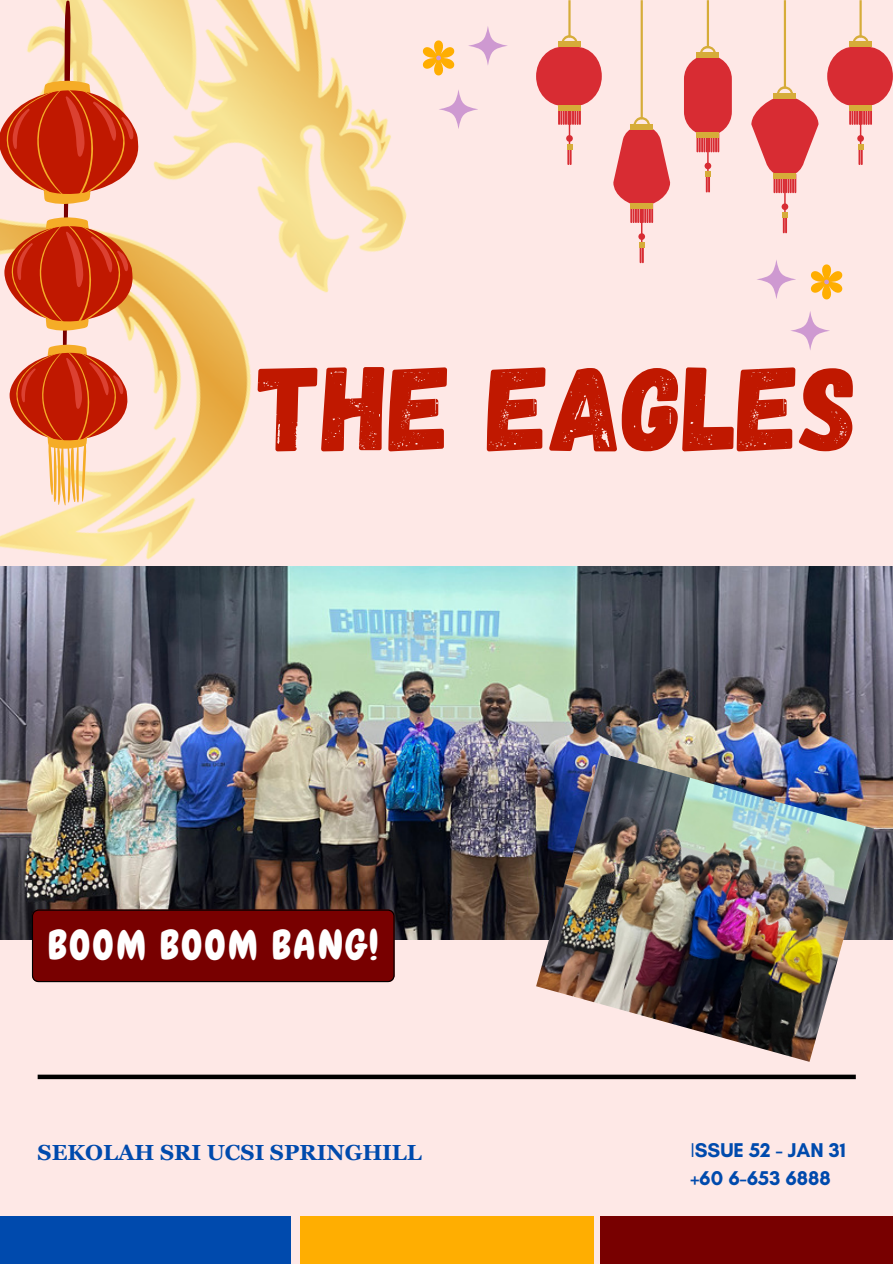
<style>
.page{position:relative;width:893px;height:1264px;background:#fff}
.page>*{position:absolute;margin:0;border:0;box-sizing:border-box;transform-origin:0 0}
.t1{font:120.45px "Gagalin";color:#c01800}
.t2{font:40.65px "Chewy";letter-spacing:.05em;color:#fff}
.t3{font:700 21.75px "Georgia Pro";color:#004aad}
.t4{font:700 20.25px "Glacial Indifference";color:#004aad}
.s1{font-weight:400}
</style>
<div class="page">
<div style="left:0;top:0;width:892px;height:1263px;background:#fee8e6"></div>
<svg style="left:468px;top:26px;width:39px;height:39px"></svg>
<img style="left:0;top:0;width:497px;height:566px">
<svg style="left:412px;top:35px;width:52px;height:45px"></svg>
<svg style="left:756px;top:259px;width:39px;height:40px"></svg>
<svg style="left:790px;top:311px;width:39px;height:39px"></svg>
<svg style="left:810px;top:264px;width:33px;height:36px"></svg>
<svg style="left:0;top:0;width:139px;height:505px"></svg>
<div style="left:684px;top:55px;width:47px;height:81px;background:#d82c33;border-radius:24px"></div>
<svg style="left:699px;top:0;width:17px;height:53px"></svg>
<div style="left:696px;top:53px;width:23px;height:5px;background:#d6ac39"></div>
<svg style="left:613px;top:0;width:57px;height:263px"></svg>
<svg style="left:696px;top:133px;width:23px;height:59px"></svg>
<svg style="left:751px;top:0;width:67px;height:233px"></svg>
<div style="left:827px;top:47px;width:65px;height:59px;background:#d82c33;border-radius:28px"></div>
<hr style="left:849px;top:105px;width:2px;height:20px;background:#d82c33">
<hr style="left:851px;top:105px;width:2px;height:20px;background:#d82c33">
<hr style="left:853px;top:105px;width:2px;height:20px;background:#d82c33">
<hr style="left:856px;top:105px;width:2px;height:20px;background:#d82c33">
<hr style="left:863px;top:105px;width:2px;height:20px;background:#d82c33">
<hr style="left:865px;top:105px;width:2px;height:20px;background:#d82c33">
<hr style="left:867px;top:105px;width:2px;height:20px;background:#d82c33">
<svg style="left:870px;top:110px;width:1px;height:15px"></svg>
<hr style="left:858px;top:145px;width:2px;height:20px;background:#d82c33">
<hr style="left:860px;top:145px;width:2px;height:20px;background:#d82c33">
<svg style="left:852px;top:0;width:16px;height:42px"></svg>
<div style="left:849px;top:42px;width:22px;height:5px;background:#d6ac39"></div>
<div style="left:849px;top:105px;width:22px;height:5px;background:#d6ac39"></div>
<svg style="left:857px;top:110px;width:6px;height:39px"></svg>
<div style="left:536px;top:47px;width:65px;height:59px;background:#d82c33;border-radius:28px"></div>
<hr style="left:558px;top:105px;width:2px;height:20px;background:#d82c33">
<hr style="left:560px;top:105px;width:2px;height:20px;background:#d82c33">
<hr style="left:562px;top:105px;width:2px;height:20px;background:#d82c33">
<hr style="left:565px;top:105px;width:2px;height:20px;background:#d82c33">
<hr style="left:572px;top:105px;width:2px;height:20px;background:#d82c33">
<hr style="left:574px;top:105px;width:2px;height:20px;background:#d82c33">
<hr style="left:576px;top:105px;width:2px;height:20px;background:#d82c33">
<hr style="left:579px;top:105px;width:2px;height:20px;background:#d82c33">
<hr style="left:567px;top:145px;width:2px;height:20px;background:#d82c33">
<hr style="left:569px;top:145px;width:2px;height:20px;background:#d82c33">
<svg style="left:561px;top:0;width:17px;height:42px"></svg>
<div style="left:558px;top:42px;width:23px;height:5px;background:#d6ac39"></div>
<div style="left:558px;top:105px;width:23px;height:5px;background:#d6ac39"></div>
<svg style="left:566px;top:110px;width:6px;height:39px"></svg>
<div style="left:38px;top:1074px;width:817px;height:5px;background:#000"></div>
<img style="left:0;top:566px;width:892px;height:373px">
<img style="left:536px;top:753px;width:337px;height:308px">
<div style="left:32px;top:909px;width:362px;height:73px;background:#780000"></div>
<div style="left:0;top:1216px;width:291px;height:47px;background:#004aad"></div>
<div style="left:300px;top:1216px;width:293px;height:47px;background:#ffae01"></div>
<div style="left:600px;top:1216px;width:292px;height:47px;background:#780000"></div>
<p class="t1" style="left:259px;top:330px;width:600px">THE EAGLES</p>
<h2 class="t2" style="left:48px;top:919px;width:332px">BOOM BOOM BANG!</h2>
<p class="t3" style="left:38px;top:1139px;width:385px">SEKOLAH SRI UCSI SPRINGHILL</p>
<p class="t4" style="left:690px;top:1137px;width:157px"><span class="s1">I</span>SSUE 52 - JAN 31</p>
<p class="t4" style="left:690px;top:1165px;width:142px">+60 6-653 6888</p>
</div>
